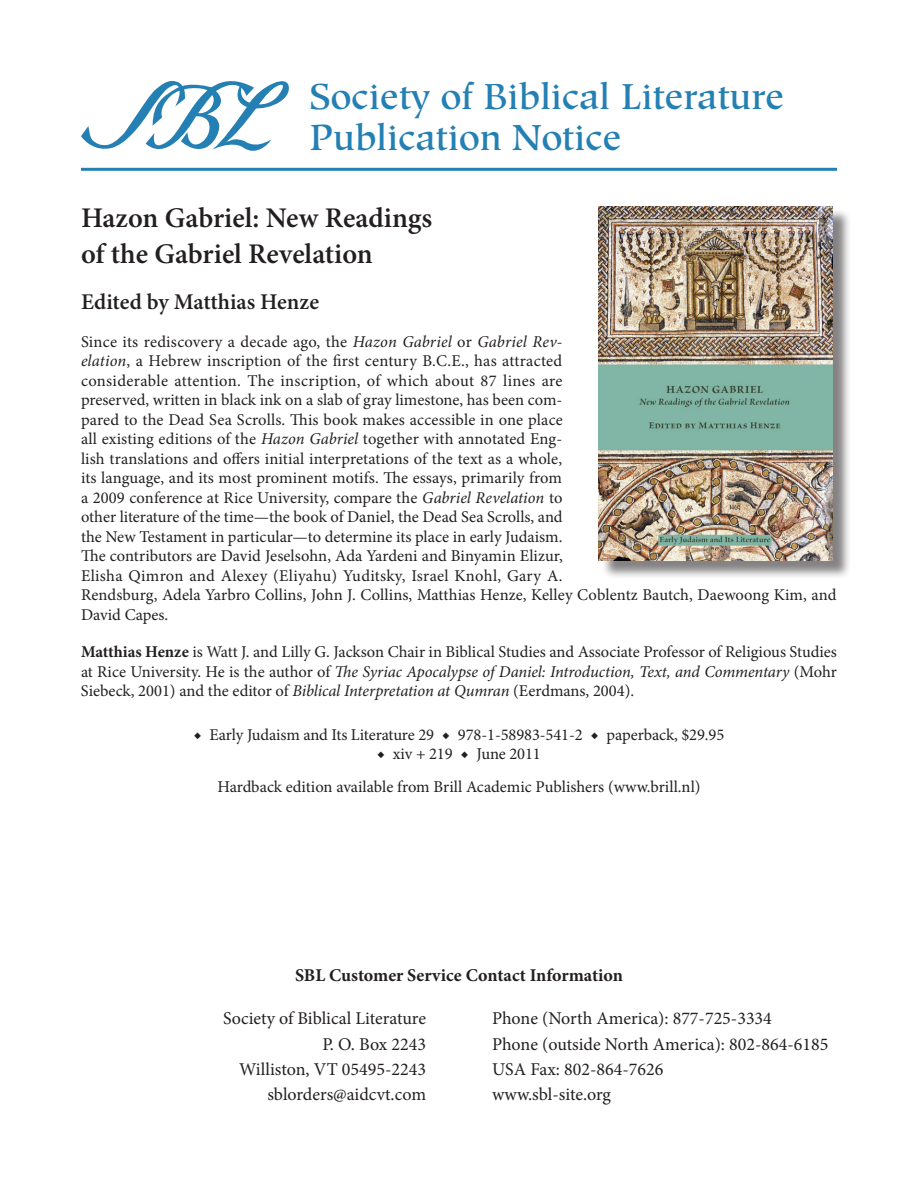
<style>
.page{position:relative;width:918px;height:1188px;background:#fff}
.page>*{position:absolute;margin:0;border:0;box-sizing:border-box;transform-origin:0 0}
.t1{font:500 36px "Hiroshige";color:#247fb3}
.t2{font:600 28.5px/36px "Minion Pro";color:#231f20}
.body_text{font:600 22.5px "Minion Pro";color:#231f20}
.t3{font:18px "Minion Pro";color:#231f20}
.t4{font:700 18px "Minion Pro";letter-spacing:-.005em;color:#231f20}
.body_text-2{font:16.5px/19.5px "Minion Pro";letter-spacing:.005em;color:#231f20}
.s1{font-style:italic}
.s2{font-weight:700}
</style>
<div class="page">
<hr style="left:81px;top:168px;width:756px;height:3px;background:#247fb3">
<svg style="left:81px;top:81px;width:208px;height:70px"></svg>
<div style="left:601px;top:208px;width:250px;height:371px;background:#231f20;opacity:.56"></div>
<img style="left:598px;top:206px;width:235px;height:354px">
<p class="t1" style="left:309px;top:75px;width:477px">Society of Biblical Literature</p>
<p class="t1" style="left:309px;top:116px;width:314px">Publication Notice</p>
<p class="t2" style="left:81px;top:201px;width:353px">Hazon Gabriel: New Readings of the Gabriel Revelation</p>
<p class="body_text" style="left:81px;top:289px;width:240px">Edited by Matthias Henze</p>
<p class="body_text-2" style="left:81px;top:332px;width:757px">Since its rediscovery a decade ago, the <span class="s1">Hazon Gabriel</span> or <span class="s1">Gabriel Rev-<br>elation</span>, a Hebrew inscription of the first century B.C.E., has attracted<br>considerable attention. The inscription, of which about 87 lines are<br>preserved, written in black ink on a slab of gray limestone, has been com-<br>pared to the Dead Sea Scrolls. This book makes accessible in one place<br>all existing editions of the <span class="s1">Hazon Gabriel</span> together with annotated Eng-<br>lish translations and offers initial interpretations of the text as a whole,<br>its language, and its most prominent motifs. The essays, primarily from<br>a 2009 conference at Rice University, compare the <span class="s1">Gabriel Revelation</span> to<br>other literature of the time—the book of Daniel, the Dead Sea Scrolls, and<br>the New Testament in particular—to determine its place in early Judaism.<br>The contributors are David Jeselsohn, Ada Yardeni and Binyamin Elizur,<br>Elisha Qimron and Alexey (Eliyahu) Yuditsky, Israel Knohl, Gary A.<br>Rendsburg, Adela Yarbro Collins, John J. Collins, Matthias Henze, Kelley Coblentz Bautch, Daewoong Kim, and David Capes.</p>
<p class="body_text-2" style="left:81px;top:642px;width:758px;text-align:justify"><span class="s2">Matthias Henze</span> is Watt J. and Lilly G. Jackson Chair in Biblical Studies and Associate Professor of Religious Studies at Rice University. He is the author of <span class="s1">The Syriac Apocalypse of Daniel: Introduction, Text, and Commentary</span> (Mohr Siebeck, 2001) and the editor of <span class="s1">Biblical Interpretation at Qumran</span> (Eerdmans, 2004).</p>
<p class="body_text-2" style="left:194px;top:725px;width:532px">◆ Early Judaism and Its Literature 29 ◆ 978-1-58983-541-2 ◆ paperback, $29.95</p>
<p class="body_text-2" style="left:377px;top:744px;width:165px">◆ xiv + 219 ◆ June 2011</p>
<p class="body_text-2" style="left:217px;top:777px;width:485px">Hardback edition available from Brill Academic Publishers (www.brill.nl)</p>
<p class="t4" style="left:295px;top:963px;width:329px">SBL Customer Service Contact Information</p>
<p class="t3" style="left:223px;top:1007px;width:205px">Society of Biblical Literature</p>
<p class="t3" style="left:492px;top:1007px;width:281px">Phone (North America): 877-725-3334</p>
<p class="t3" style="left:322px;top:1032px;width:105px">P. O. Box 2243</p>
<p class="t3" style="left:492px;top:1032px;width:338px">Phone (outside North America): 802-864-6185</p>
<p class="t3" style="left:239px;top:1057px;width:188px">Williston, VT 05495-2243</p>
<p class="t3" style="left:492px;top:1057px;width:173px">USA Fax: 802-864-7626</p>
<p class="t3" style="left:267px;top:1082px;width:160px">sblorders@aidcvt.com</p>
<p class="t3" style="left:492px;top:1082px;width:120px">www.sbl-site.org</p>
</div>
